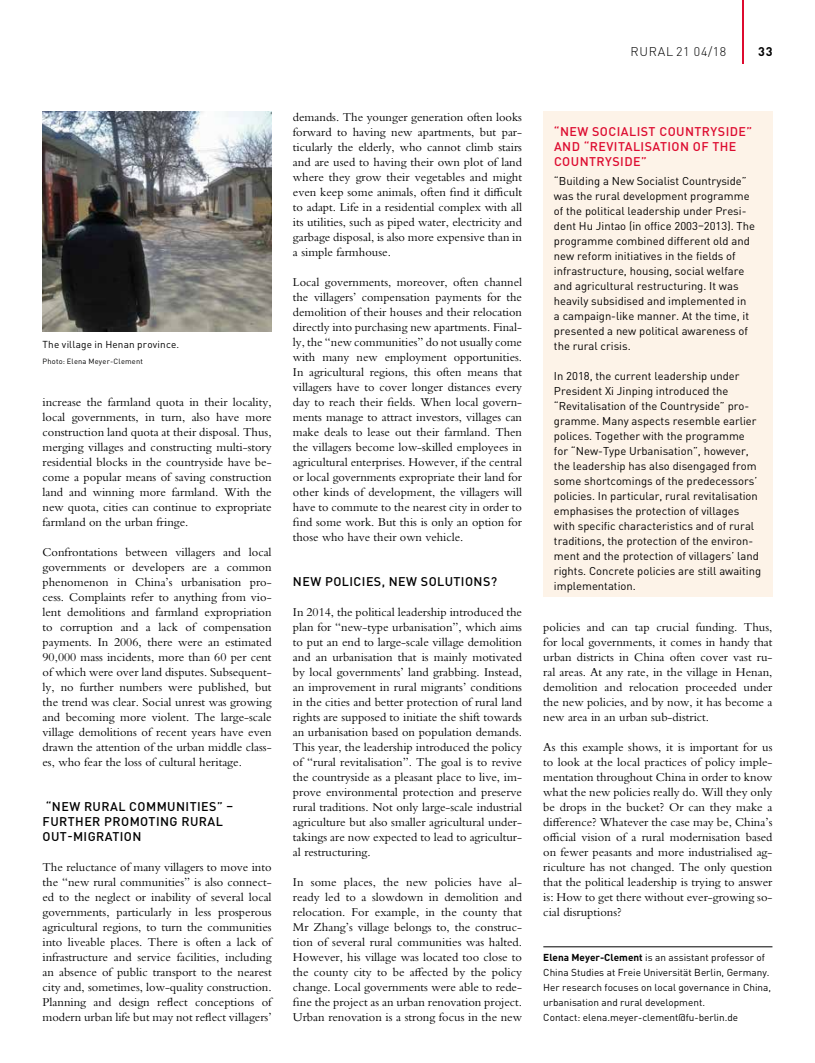
<style>
.page{position:relative;width:815px;height:1063px;background:#fff}
.page>*{position:absolute;margin:0;border:0;box-sizing:border-box;transform-origin:0 0}
.t1{font:12.5px/15px "Bembo Std";color:#000;text-align:justify}
.t2{font:500 12.5px/15px "DIN Pro";letter-spacing:.035em;color:#000}
.t3{font:500 12.5px/15px "DIN Pro";letter-spacing:.035em;color:#dd0b2f}
.t4{font:300 12.5px "DIN Pro";letter-spacing:.06em;color:#000}
.t5{font:700 12.5px "DIN Pro";color:#000}
.t6{font:11.25px/15px "DIN Pro";color:#000}
.t7{font:10px/15px "DIN Pro";color:#000}
.t8{font:7.5px "DIN Pro";letter-spacing:.025em;color:#000}
.s1{font-weight:700}
</style>
<div class="page">
<hr style="left:742px;top:0;width:2px;height:64px;background:#dd0b2f">
<hr style="left:543px;top:947px;width:229px;height:1px;background:#000">
<div style="left:543px;top:112px;width:229px;height:485px;background:#fdf3e8"></div>
<img style="left:43px;top:112px;width:229px;height:220px">
<p class="t4" style="left:630px;top:43px;width:97px">RURAL 21 04/18</p>
<p class="t5" style="left:758px;top:43px;width:16px">33</p>
<p class="t7" style="left:43px;top:337px;width:138px">The village in Henan province.</p>
<p class="t8" style="left:43px;top:357px;width:102px">Photo: Elena Meyer-Clement</p>
<p class="t1" style="left:43px;top:395px;width:231px">increase the farmland quota in their locality, local governments, in turn, also have more construction land quota at their disposal. Thus, merging villages and constructing multi-story residential blocks in the countryside have be&shy;come a popular means of saving construction land and winning more farmland. With the new quota, cities can continue to expropriate farmland on the urban fringe.</p>
<p class="t1" style="left:43px;top:545px;width:231px">Confrontations between villagers and local governments or developers are a common phenomenon in China’s urbanisation pro&shy;cess. Complaints refer to anything from vio&shy;lent demolitions and farmland expropriation to corruption and a lack of compensation payments. In 2006, there were an estimated 90,000 mass incidents, more than 60 per cent of which were over land disputes. Subsequent&shy;ly, no further numbers were published, but the trend was clear. Social unrest was growing and becoming more violent. The large-scale village demolitions of recent years have even drawn the attention of the urban middle class&shy;es, who fear the loss of cultural heritage.</p>
<p class="t2" style="left:43px;top:799px;width:192px">“NEW RURAL COMMUNITIES” –<br>FURTHER PROMOTING RURAL<br>OUT-MIGRATION</p>
<p class="t1" style="left:43px;top:860px;width:231px">The reluctance of many villagers to move into the “new rural communities” is also connect&shy;ed to the neglect or inability of several local governments, particularly in less prosperous agricultural regions, to turn the communities into liveable places. There is often a lack of infrastructure and service facilities, including an absence of public transport to the nearest city and, sometimes, low-quality construction.<br>Planning and design reflect conceptions of modern urban life but may not reflect villagers’</p>
<p class="t1" style="left:293px;top:110px;width:231px">demands. The younger generation often looks forward to having new apartments, but par&shy;ticularly the elderly, who cannot climb stairs and are used to having their own plot of land where they grow their vegetables and might even keep some animals, often find it difficult to adapt. Life in a residential complex with all its utilities, such as piped water, electricity and garbage disposal, is also more expensive than in a simple farmhouse.</p>
<p class="t1" style="left:293px;top:275px;width:231px">Local governments, moreover, often channel the villagers’ compensation payments for the demolition of their houses and their relocation directly into purchasing new apartments. Final&shy;ly, the “new communities” do not usually come with many new employment opportunities.<br>In agricultural regions, this often means that villagers have to cover longer distances every day to reach their fields. When local govern&shy;ments manage to attract investors, villages can make deals to lease out their farmland. Then the villagers become low-skilled employees in agricultural enterprises. However, if the central or local governments expropriate their land for other kinds of development, the villagers will have to commute to the nearest city in order to find some work. But this is only an option for those who have their own vehicle.</p>
<p class="t2" style="left:293px;top:574px;width:206px">NEW POLICIES, NEW SOLUTIONS?</p>
<p class="t1" style="left:293px;top:605px;width:231px">In 2014, the political leadership introduced the plan for “new-type urbanisation”, which aims to put an end to large-scale village demolition and an urbanisation that is mainly motivated by local governments’ land grabbing. Instead, an improvement in rural migrants’ conditions in the cities and better protection of rural land rights are supposed to initiate the shift towards an urbanisation based on population demands.<br>This year, the leadership introduced the policy of “rural revitalisation”. The goal is to revive the countryside as a pleasant place to live, im&shy;prove environmental protection and preserve rural traditions. Not only large-scale industrial agriculture but also smaller agricultural under&shy;takings are now expected to lead to agricultur&shy;al restructuring.</p>
<p class="t1" style="left:293px;top:875px;width:231px">In some places, the new policies have al&shy;ready led to a slowdown in demolition and relocation. For example, in the county that Mr Zhang’s village belongs to, the construc&shy;tion of several rural communities was halted.<br>However, his village was located too close to the county city to be affected by the policy change. Local governments were able to rede&shy;fine the project as an urban renovation project.<br>Urban renovation is a strong focus in the new</p>
<p class="t3" style="left:554px;top:124px;width:200px">“NEW SOCIALIST COUNTRYSIDE”<br>AND “REVITALISATION OF THE<br>COUNTRYSIDE”</p>
<p class="t6" style="left:554px;top:173px;width:203px">“Building a New Socialist Countryside” was the rural development programme of the political leadership under Presi&shy;dent Hu Jintao (in office 2003–2013). The programme combined different old and new reform initiatives in the fields of infrastructure, housing, social welfare and agricultural restructuring. It was heavily subsidised and implemented in a campaign-like manner. At the time, it presented a new political awareness of the rural crisis.</p>
<p class="t6" style="left:554px;top:368px;width:209px">In 2018, the current leadership under President Xi Jinping introduced the “Revitalisation of the Countryside” pro&shy;gramme. Many aspects resemble earlier polices. Together with the programme for “New-Type Urbanisation”, however, the leadership has also disengaged from some shortcomings of the predecessors’ policies. In particular, rural revitalisation emphasises the protection of villages with specific characteristics and of rural traditions, the protection of the environ&shy;ment and the protection of villagers’ land rights. Concrete policies are still awaiting implementation.</p>
<p class="t1" style="left:543px;top:620px;width:231px">policies and can tap crucial funding. Thus, for local governments, it comes in handy that urban districts in China often cover vast ru&shy;ral areas. At any rate, in the village in Henan, demolition and relocation proceeded under the new policies, and by now, it has become a new area in an urban sub-district.</p>
<p class="t1" style="left:543px;top:740px;width:231px">As this example shows, it is important for us to look at the local practices of policy imple&shy;mentation throughout China in order to know what the new policies really do. Will they only be drops in the bucket? Or can they make a difference? Whatever the case may be, China’s official vision of a rural modernisation based on fewer peasants and more industrialised ag&shy;riculture has not changed. The only question that the political leadership is trying to answer is: How to get there without ever-growing so&shy;cial disruptions?</p>
<p class="t7" style="left:543px;top:950px;width:229px"><span class="s1">Elena Meyer-Clement</span> is an assistant professor of China Studies at Freie Universität Berlin, Germany.<br>Her research focuses on local governance in China, urbanisation and rural development.<br>Contact: elena.meyer-clement@fu-berlin.de</p>
</div>
